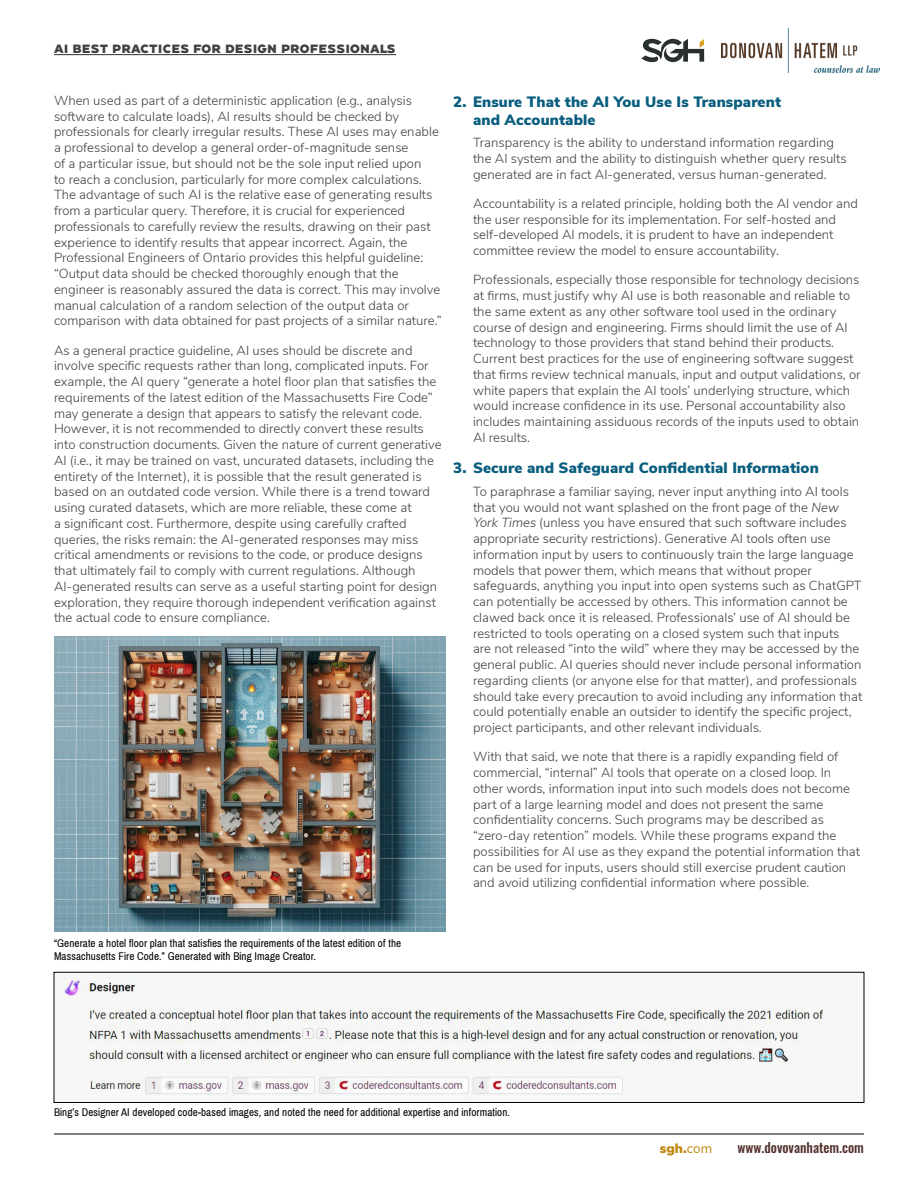
<style>
.page{position:relative;width:918px;height:1188px;background:#fff}
.page>*{position:absolute;margin:0;border:0;box-sizing:border-box;transform-origin:0 0}
.t1{font:900 15px/18px "Nunito Sans";letter-spacing:.01em;color:#095d7e}
.t2{font:500 13.5px "Oswald";color:#52312e}
.t3{font:900 13.5px "Nunito Sans";color:#c28710}
.t4{font:300 13.2px/15.8px "Nunito Sans";color:#414042}
.t5{font:12px/13.5px "Pragati Narrow";letter-spacing:.01em;color:#000}
.t6{font:900 12px "Conneqt";letter-spacing:.01em;color:#414042}
.s1{font-style:italic;font-size:13.05px}
.s2{font-weight:400}
</style>
<div class="page">
<hr style="left:54px;top:1134px;width:810px;height:1px;background:#000">
<svg style="left:641px;top:39px;width:63px;height:23px"></svg>
<img style="left:721px;top:28px;width:159px;height:45px">
<hr style="left:54px;top:54px;width:342px;height:1px;background:#2a312d">
<img style="left:54px;top:636px;width:392px;height:295px">
<img style="left:63px;top:975px;width:765px;height:124px">
<div style="left:54px;top:972px;width:810px;height:131px;border:1px solid #000"></div>
<p class="t6" style="left:54px;top:42px;width:343px">AI BEST PRACTICES FOR DESIGN PROFESSIONALS</p>
<p class="t4" style="left:54px;top:91px;width:389px">When used as part of a deterministic application (e.g., analysis software to calculate loads), AI results should be checked by professionals for clearly irregular results. These AI uses may enable a professional to develop a general order-of-magnitude sense<br>of a particular issue, but should not be the sole input relied upon<br>to reach a conclusion, particularly for more complex calculations.<br>The advantage of such AI is the relative ease of generating results from a particular query. Therefore, it is crucial for experienced professionals to carefully review the results, drawing on their past experience to identify results that appear incorrect. Again, the Professional Engineers of Ontario provides this helpful guideline: “Output data should be checked thoroughly enough that the engineer is reasonably assured the data is correct. This may involve manual calculation of a random selection of the output data or comparison with data obtained for past projects of a similar nature.”</p>
<p class="t4" style="left:54px;top:343px;width:389px">As a general practice guideline, AI uses should be discrete and involve specific requests rather than long, complicated inputs. For example, the AI query “generate a hotel floor plan that satisfies the requirements of the latest edition of the Massachusetts Fire Code” may generate a design that appears to satisfy the relevant code.<br>However, it is not recommended to directly convert these results into construction documents. Given the nature of current generative AI (i.e., it may be trained on vast, uncurated datasets, including the entirety of the Internet), it is possible that the result generated is based on an outdated code version. While there is a trend toward using curated datasets, which are more reliable, these come at<br>a significant cost. Furthermore, despite using carefully crafted queries, the risks remain: the AI-generated responses may miss critical amendments or revisions to the code, or produce designs that ultimately fail to comply with current regulations. Although AI-generated results can serve as a useful starting point for design exploration, they require thorough independent verification against the actual code to ensure compliance.</p>
<p class="t1" style="left:473px;top:94px;width:310px;text-indent:-20px">2. Ensure That the AI You Use Is Transparent and Accountable</p>
<p class="t4" style="left:473px;top:134px;width:375px">Transparency is the ability to understand information regarding the AI system and the ability to distinguish whether query results generated are in fact AI-generated, versus human-generated.</p>
<p class="t4" style="left:473px;top:195px;width:386px">Accountability is a related principle, holding both the AI vendor and the user responsible for its implementation. For self-hosted and self-developed AI models, it is prudent to have an independent committee review the model to ensure accountability.</p>
<p class="t4" style="left:473px;top:273px;width:389px">Professionals, especially those responsible for technology decisions at firms, must justify why AI use is both reasonable and reliable to the same extent as any other software tool used in the ordinary course of design and engineering. Firms should limit the use of AI technology to those providers that stand behind their products.<br>Current best practices for the use of engineering software suggest that firms review technical manuals, input and output validations, or white papers that explain the AI tools’ underlying structure, which would increase confidence in its use. Personal accountability also includes maintaining assiduous records of the inputs used to obtain AI results.</p>
<p class="t1" style="left:453px;top:460px;width:367px">3. Secure and Safeguard Confidential Information</p>
<p class="t4" style="left:473px;top:483px;width:391px">To paraphrase a familiar saying, never input anything into AI tools that you would not want splashed on the front page of the <span class="s1">New York Times</span> (unless you have ensured that such software includes appropriate security restrictions). Generative AI tools often use information input by users to continuously train the large language models that power them, which means that without proper safeguards, anything you input into open systems such as ChatGPT can potentially be accessed by others. This information cannot be clawed back once it is released. Professionals’ use of AI should be restricted to tools operating on a closed system such that inputs<br>are not released “into the wild” where they may be accessed by the general public. AI queries should never include personal information regarding clients (or anyone else for that matter), and professionals should take every precaution to avoid including any information that could potentially enable an outsider to identify the specific project, project participants, and other relevant individuals.</p>
<p class="t4" style="left:473px;top:748px;width:389px">With that said, we note that there is a rapidly expanding field of commercial, “internal” AI tools that operate on a closed loop. In other words, information input into such models does not become part of a large learning model and does not present the same confidentiality concerns. Such programs may be described as “zero-day retention” models. While these programs expand the possibilities for AI use as they expand the potential information that can be used for inputs, users should still exercise prudent caution and avoid utilizing confidential information where possible.</p>
<p class="t5" style="left:54px;top:936px;width:349px">“Generate a hotel floor plan that satisfies the requirements of the latest edition of the<br>Massachusetts Fire Code.” Generated with Bing Image Creator.</p>
<p class="t5" style="left:54px;top:1107px;width:458px">Bing’s Designer AI developed code-based images, and noted the need for additional expertise and information.</p>
<p class="t3" style="left:660px;top:1143px;width:54px">sgh.<span class="s2">com</span></p>
<p class="t2" style="left:738px;top:1141px;width:128px">www.dovovanhatem.com</p>
</div>
